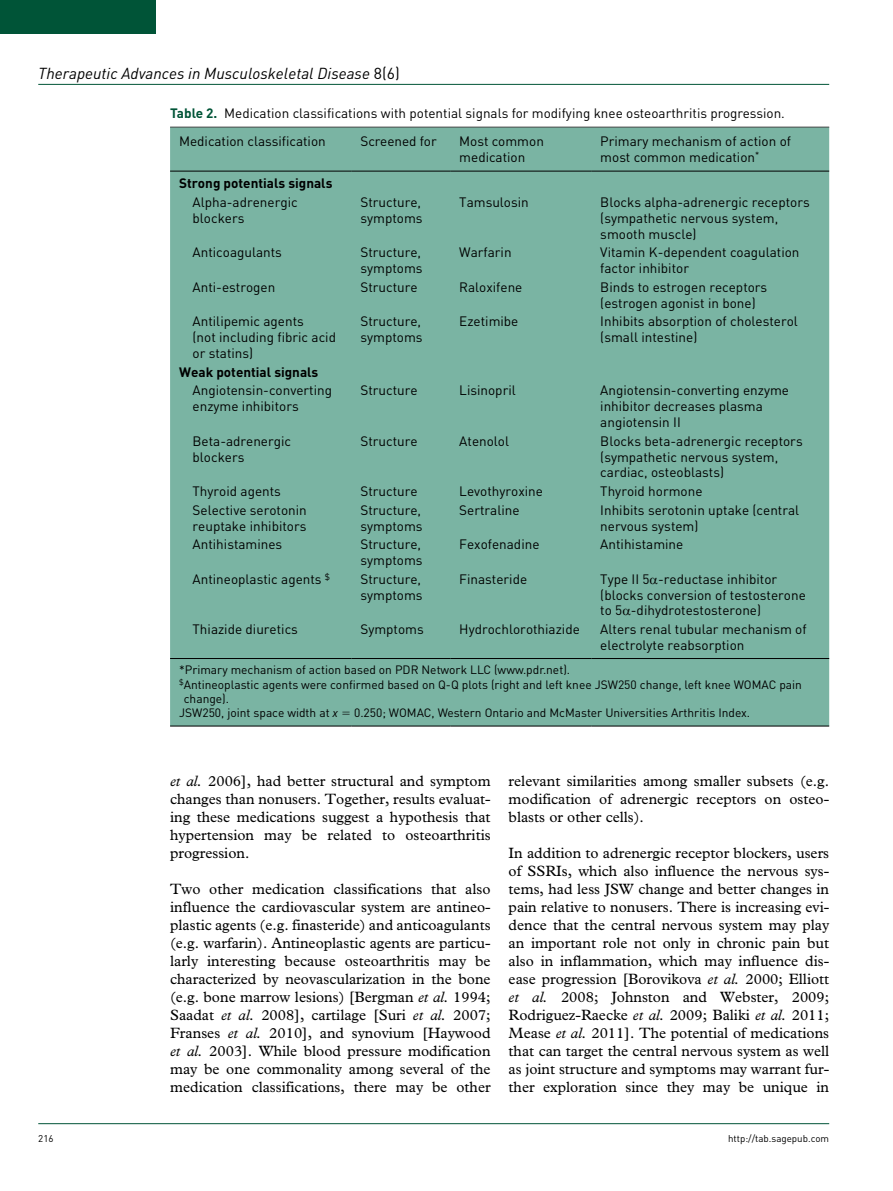
<style>
.page{position:relative;width:893px;height:1191px;background:#fff}
.page>*{position:absolute;margin:0;border:0;box-sizing:border-box;transform-origin:0 0}
.t1{font:italic 15.75px "DIN";color:#000}
.t2{font:15px/18px "Plantin Std";color:#000;text-align:justify}
.t3{font:13.5px/15.8px "DIN";color:#000}
.t4{font:700 13.5px "DIN";color:#000}
.t5{font:12px "DIN";color:#000}
.t6{font:9.75px "DIN";color:#000}
.s1{font-style:normal}
.s2{font-weight:700;color:#005437}
.s3{font-style:italic}
</style>
<div class="page">
<hr style="left:38px;top:84px;width:791px;height:1px;background:#005437">
<hr style="left:38px;top:1123px;width:791px;height:1px;background:#005437">
<div style="left:0;top:0;width:155px;height:34px;background:#005437"></div>
<hr style="left:170px;top:127px;width:659px;height:1px;background:#000">
<div style="left:170px;top:128px;width:659px;height:597px;background:#7ab4a3"></div>
<hr style="left:170px;top:171px;width:181px;height:1px;background:#000">
<hr style="left:351px;top:171px;width:99px;height:1px;background:#000">
<hr style="left:450px;top:171px;width:141px;height:1px;background:#000">
<hr style="left:591px;top:171px;width:238px;height:1px;background:#000">
<hr style="left:170px;top:658px;width:181px;height:1px;background:#000">
<hr style="left:351px;top:658px;width:99px;height:1px;background:#000">
<hr style="left:450px;top:658px;width:141px;height:1px;background:#000">
<hr style="left:591px;top:658px;width:238px;height:1px;background:#000">
<hr style="left:170px;top:725px;width:181px;height:1px;background:#000">
<hr style="left:351px;top:725px;width:99px;height:1px;background:#000">
<hr style="left:450px;top:725px;width:141px;height:1px;background:#000">
<hr style="left:591px;top:725px;width:238px;height:1px;background:#000">
<svg style="left:650px;top:577px;width:8px;height:7px"></svg>
<svg style="left:623px;top:609px;width:7px;height:6px"></svg>
<svg style="left:343px;top:712px;width:7px;height:2px"></svg>
<p class="t1" style="left:38px;top:63px;width:363px">Therapeutic Advances in Musculoskeletal Disease <span class="s1">8(6)</span></p>
<p class="t3" style="left:179px;top:98px;width:607px;line-height:28.5px;text-indent:-9px"><span class="s2">Table 2.</span> Medication classifications with potential signals for modifying knee osteoarthritis progression.<br>Medication classification</p>
<p class="t3" style="left:360px;top:133px;width:78px">Screened for</p>
<p class="t3" style="left:459px;top:133px;width:86px">Most common medication</p>
<p class="t3" style="left:600px;top:133px;width:192px">Primary mechanism of action of most common medication<sup>*</sup></p>
<p class="t4" style="left:179px;top:175px;width:155px">Strong potentials signals</p>
<p class="t3" style="left:193px;top:194px;width:107px">Alpha-adrenergic blockers</p>
<p class="t3" style="left:360px;top:194px;width:64px">Structure, symptoms</p>
<p class="t3" style="left:459px;top:194px;width:71px">Tamsulosin</p>
<p class="t3" style="left:600px;top:194px;width:211px">Blocks alpha-adrenergic receptors (sympathetic nervous system, smooth muscle)</p>
<p class="t3" style="left:193px;top:244px;width:91px">Anticoagulants</p>
<p class="t3" style="left:360px;top:244px;width:64px">Structure, symptoms</p>
<p class="t3" style="left:459px;top:244px;width:54px">Warfarin</p>
<p class="t3" style="left:600px;top:244px;width:201px">Vitamin K-dependent coagulation factor inhibitor</p>
<p class="t3" style="left:193px;top:279px;width:84px">Anti-estrogen</p>
<p class="t3" style="left:360px;top:279px;width:59px">Structure</p>
<p class="t3" style="left:459px;top:279px;width:65px">Raloxifene</p>
<p class="t3" style="left:600px;top:279px;width:169px">Binds to estrogen receptors (estrogen agonist in bone)</p>
<p class="t3" style="left:193px;top:313px;width:145px">Antilipemic agents<br>(not including fibric acid or statins)</p>
<p class="t3" style="left:360px;top:313px;width:64px">Structure, symptoms</p>
<p class="t3" style="left:459px;top:313px;width:61px">Ezetimibe</p>
<p class="t3" style="left:600px;top:313px;width:199px">Inhibits absorption of cholesterol (small intestine)</p>
<p class="t4" style="left:179px;top:363px;width:141px">Weak potential signals</p>
<p class="t3" style="left:193px;top:382px;width:141px">Angiotensin-converting enzyme inhibitors</p>
<p class="t3" style="left:360px;top:382px;width:59px">Structure</p>
<p class="t3" style="left:459px;top:382px;width:58px">Lisinopril</p>
<p class="t3" style="left:600px;top:382px;width:190px">Angiotensin-converting enzyme inhibitor decreases plasma angiotensin II</p>
<p class="t3" style="left:193px;top:433px;width:100px">Beta-adrenergic blockers</p>
<p class="t3" style="left:360px;top:433px;width:59px">Structure</p>
<p class="t3" style="left:459px;top:433px;width:51px">Atenolol</p>
<p class="t3" style="left:600px;top:433px;width:204px">Blocks beta-adrenergic receptors (sympathetic nervous system, cardiac, osteoblasts)</p>
<p class="t3" style="left:193px;top:483px;width:90px">Thyroid agents</p>
<p class="t3" style="left:360px;top:483px;width:59px">Structure</p>
<p class="t3" style="left:459px;top:483px;width:85px">Levothyroxine</p>
<p class="t3" style="left:600px;top:483px;width:104px">Thyroid hormone</p>
<p class="t3" style="left:193px;top:502px;width:116px">Selective serotonin reuptake inhibitors</p>
<p class="t3" style="left:360px;top:502px;width:64px">Structure, symptoms</p>
<p class="t3" style="left:459px;top:502px;width:62px">Sertraline</p>
<p class="t3" style="left:600px;top:502px;width:200px">Inhibits serotonin uptake (central nervous system)</p>
<p class="t3" style="left:193px;top:536px;width:91px">Antihistamines</p>
<p class="t3" style="left:360px;top:536px;width:64px">Structure, symptoms</p>
<p class="t3" style="left:459px;top:536px;width:82px">Fexofenadine</p>
<p class="t3" style="left:600px;top:536px;width:85px">Antihistamine</p>
<p class="t3" style="left:193px;top:571px;width:139px">Antineoplastic agents <sup>$</sup></p>
<p class="t3" style="left:360px;top:571px;width:64px">Structure, symptoms</p>
<p class="t3" style="left:459px;top:571px;width:69px">Finasteride</p>
<p class="t3" style="left:600px;top:571px;width:207px">Type II 5 -reductase inhibitor (blocks conversion of testosterone to 5 -dihydrotestosterone)</p>
<p class="t3" style="left:193px;top:621px;width:107px">Thiazide diuretics</p>
<p class="t3" style="left:360px;top:621px;width:65px">Symptoms</p>
<p class="t3" style="left:459px;top:621px;width:122px">Hydrochlorothiazide</p>
<p class="t3" style="left:600px;top:621px;width:208px">Alters renal tubular mechanism of electrolyte reabsorption</p>
<p class="t5" style="left:179px;top:662px;width:393px">*Primary mechanism of action based on PDR Network LLC (www.pdr.net).</p>
<p class="t5" style="left:179px;top:676px;width:624px"><sup>$</sup>Antineoplastic agents were confirmed based on Q-Q plots (right and left knee JSW250 change, left knee WOMAC pain</p>
<p class="t5" style="left:184px;top:691px;width:47px">change).</p>
<p class="t5" style="left:179px;top:705px;width:161px">JSW250, joint space width at <span class="s3">x</span></p>
<p class="t5" style="left:354px;top:705px;width:398px">0.250; WOMAC, Western Ontario and McMaster Universities Arthritis Index.</p>
<p class="t2" style="left:170px;top:772px;width:322px"><span class="s3">et al.</span> 2006], had better structural and symptom changes than nonusers. Together, results evaluat&shy;ing these medications suggest a hypothesis that hypertension may be related to osteoarthritis progression.</p>
<p class="t2" style="left:170px;top:880px;width:322px">Two other medication classifications that also influence the cardiovascular system are antineo&shy;plastic agents (e.g. finasteride) and anticoagulants (e.g. warfarin). Antineoplastic agents are particu&shy;larly interesting because osteoarthritis may be characterized by neovascularization in the bone (e.g. bone marrow lesions) [Bergman <span class="s3">et al.</span> 1994; Saadat <span class="s3">et al.</span> 2008], cartilage [Suri <span class="s3">et al.</span> 2007; Franses <span class="s3">et al.</span> 2010], and synovium [Haywood <span class="s3">et al.</span> 2003]. While blood pressure modification may be one commonality among several of the medication classifications, there may be other</p>
<p class="t2" style="left:509px;top:772px;width:322px">relevant similarities among smaller subsets (e.g. modification of adrenergic receptors on osteo&shy;blasts or other cells).</p>
<p class="t2" style="left:509px;top:844px;width:322px">In addition to adrenergic receptor blockers, users of SSRIs, which also influence the nervous sys&shy;tems, had less JSW change and better changes in pain relative to nonusers. There is increasing evi&shy;dence that the central nervous system may play an important role not only in chronic pain but also in inflammation, which may influence dis&shy;ease progression [Borovikova <span class="s3">et al.</span> 2000; Elliott <span class="s3">et al.</span> 2008; Johnston and Webster, 2009; Rodriguez-Raecke <span class="s3">et al.</span> 2009; Baliki <span class="s3">et al.</span> 2011; Mease <span class="s3">et al.</span> 2011]. The potential of medications that can target the central nervous system as well as joint structure and symptoms may warrant fur&shy;ther exploration since they may be unique in</p>
<p class="t6" style="left:38px;top:1132px;width:17px">216</p>
<p class="t6" style="left:728px;top:1132px;width:103px">http://tab.sagepub.com</p>
</div>
